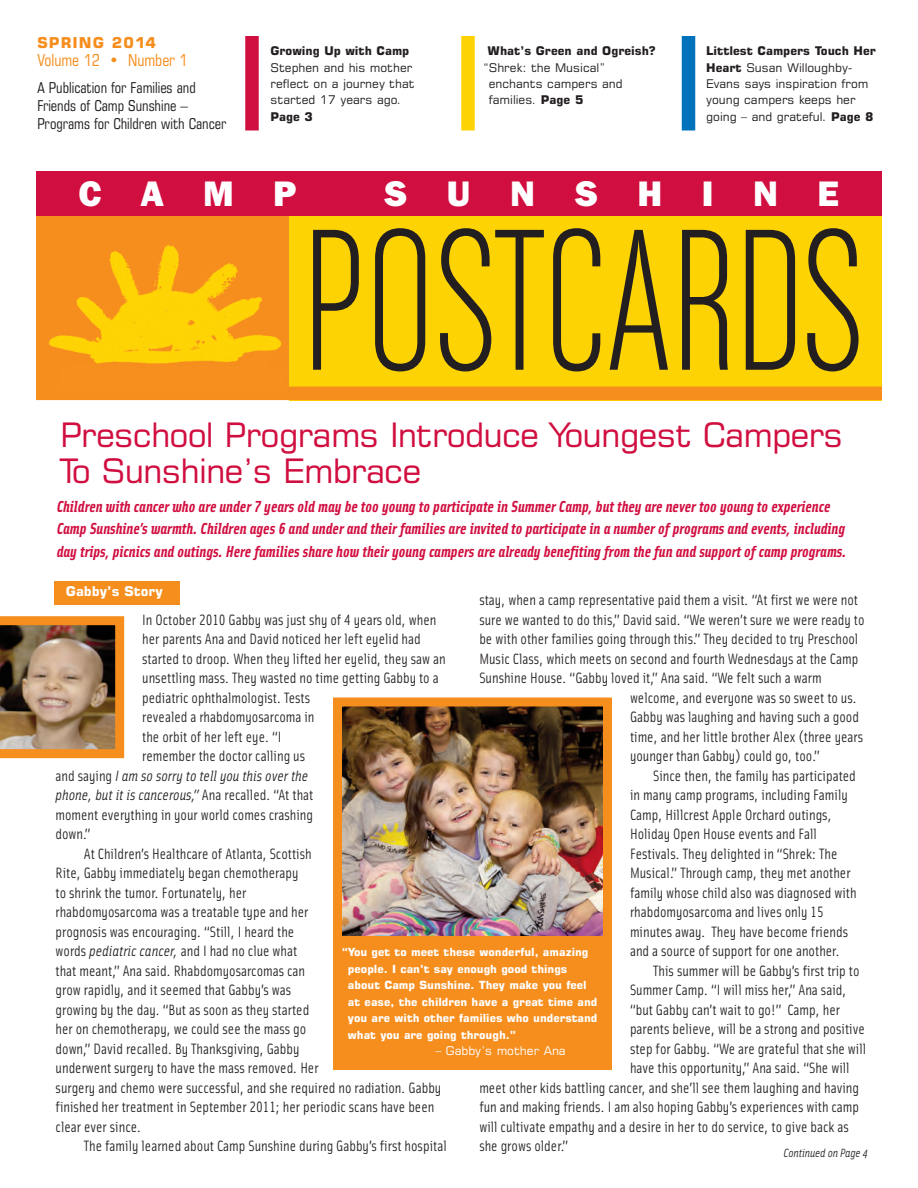
<style>
.page{position:relative;width:918px;height:1188px;background:#fff}
.page>*{position:absolute;margin:0;border:0;box-sizing:border-box;transform-origin:0 0}
.t1{font:214.5px "Chalet Comprime Milan Sixty";letter-spacing:.005em;color:#231f20}
.t2{font:800 35.25px "Franklin Gothic IT Cby BT";letter-spacing:1.12em;color:#fff}
.t3{font:33.75px/36px "Square 721 BT";letter-spacing:-.025em;color:#d10e40}
.t4{font:condensed 16.5px "Square 721 BT";color:#f68e1e}
.t5{font:italic 16.05px/22.5px "Solex Bold Lining";color:#d10e40}
.t6{font:15px/19.5px "Solex Regular Lining";color:#231f20}
.t7{font:italic 15px/19.5px "Solex";color:#231f20}
.t8{font:condensed 15px/18px "Square 721 BT";color:#231f20}
.t9{font:700 15px "Square 721 BT";letter-spacing:.07em;color:#f68e1e}
.t10{font:700 13.5px "Square 721 BT";color:#fff}
.t11{font:12px/16.4px "Square 721 BT";color:#231f20}
.t12{font:700 12px "Square 721 BT";color:#231f20}
.t13{font:12px "Square 721 BT";color:#fff}
.t14{font:italic 12px "Solex";letter-spacing:-.01em;color:#231f20}
.t15{font:700 11.25px/16.5px "Square 721 BT";color:#fff}
.s1{font-weight:700}
.s2{font-family:"Solex Regular Lining";font-style:normal}
.s3{font-style:italic}
</style>
<div class="page">
<div style="left:54px;top:581px;width:125px;height:24px;background:#f68e1e"></div>
<div style="left:333px;top:930px;width:279px;height:140px;background:#f68e1e"></div>
<div style="left:36px;top:210px;width:253px;height:190px;background:#f68e1e"></div>
<img style="left:49px;top:245px;width:233px;height:119px">
<div style="left:289px;top:215px;width:593px;height:185px;background:#fed304"></div>
<div style="left:36px;top:171px;width:846px;height:44px;background:#d10e40"></div>
<div style="left:36px;top:387px;width:846px;height:13px;background:#f68e1e"></div>
<div style="left:245px;top:36px;width:14px;height:94px;background:#d10e40"></div>
<div style="left:461px;top:36px;width:14px;height:94px;background:#fed304"></div>
<div style="left:682px;top:36px;width:13px;height:94px;background:#0072bc"></div>
<img style="left:343px;top:708px;width:259px;height:227px">
<div style="left:333px;top:698px;width:279px;height:247px;border:9px solid #f68e1e"></div>
<img style="left:0;top:616px;width:124px;height:142px">
<p class="t9" style="left:38px;top:37px;width:120px">SPRING 2014</p>
<p class="t4" style="left:38px;top:54px;width:152px">Volume 12 • Number 1</p>
<p class="t8" style="left:38px;top:80px;width:190px">A Publication for Families and<br>Friends of Camp Sunshine –<br>Programs for Children with Cancer</p>
<p class="t12" style="left:271px;top:46px;width:140px">Growing Up with Camp</p>
<p class="t11" style="left:271px;top:60px;width:146px">Stephen and his mother reflect on a journey that started 17 years ago.</p>
<p class="t12" style="left:271px;top:112px;width:44px">Page 3</p>
<p class="t12" style="left:488px;top:46px;width:170px">What’s Green and Ogreish?</p>
<p class="t11" style="left:489px;top:60px;width:135px;text-indent:-6px">“Shrek: the Musical” enchants campers and families. <span class="s1">Page 5</span></p>
<p class="t11" style="left:706px;top:44px;width:171px"><span class="s1">Littlest Campers Touch Her<br>Heart</span> Susan Willoughby-<br>Evans says inspiration from young campers keeps her going – and grateful. <span class="s1">Page 8</span></p>
<h2 class="t2" style="left:78px;top:181px;width:220px">CAMP</h2>
<h2 class="t2" style="left:384px;top:181px;width:457px">SUNSHINE</h2>
<h1 class="t1" style="left:302px;top:170px;width:564px">POSTCARDS</h1>
<h3 class="t3" style="left:60px;top:420px;width:785px">Preschool Programs Introduce Youngest Campers<br>To Sunshine’s Embrace</h3>
<p class="t5" style="left:57px;top:495px;width:791px">Children with cancer who are under 7 years old may be too young to participate in Summer Camp, but they are never too young to experience<br>Camp Sunshine’s warmth. Children ages 6 and under and their families are invited to participate in a number of programs and events, including day trips, picnics and outings. Here families share how their young campers are already benefiting from the fun and support of camp programs.</p>
<p class="t10" style="left:66px;top:586px;width:98px">Gabby’s Story</p>
<p class="t6" style="left:142px;top:610px;width:305px">In October 2010 Gabby was just shy of 4 years old, when her parents Ana and David noticed her left eyelid had started to droop. When they lifted her eyelid, they saw an unsettling mass. They wasted no time getting Gabby to a pediatric ophthalmologist. Tests<br>revealed a rhabdomyosarcoma in<br>the orbit of her left eye. “I<br>remember the doctor calling us</p>
<p class="t7" style="left:56px;top:766px;width:259px"><span class="s2">and saying</span> I am so sorry to tell you this over the phone, but it is cancerous,” <span class="s2">Ana recalled. “At that</span></p>
<p class="t6" style="left:56px;top:805px;width:259px">moment everything in your world comes crashing down.”</p>
<p class="t6" style="left:56px;top:844px;width:387px;text-indent:28px">At Children’s Healthcare of Atlanta, Scottish<br>Rite, Gabby immediately began chemotherapy<br>to shrink the tumor. Fortunately, her<br>rhabdomyosarcoma was a treatable type and her<br>prognosis was encouraging. “Still, I heard the<br>words <span class="s3">pediatric cancer,</span> and I had no clue what<br>that meant,” Ana said. Rhabdomyosarcomas can<br>grow rapidly, and it seemed that Gabby’s was<br>growing by the day. “But as soon as they started<br>her on chemotherapy, we could see the mass go<br>down,” David recalled. By Thanksgiving, Gabby<br>underwent surgery to have the mass removed. Her<br>surgery and chemo were successful, and she required no radiation. Gabby finished her treatment in September 2011; her periodic scans have been clear ever since.</p>
<p class="t6" style="left:84px;top:1136px;width:364px">The family learned about Camp Sunshine during Gabby’s first hospital</p>
<p class="t6" style="left:479px;top:591px;width:380px">stay, when a camp representative paid them a visit. “At first we were not</p>
<p class="t6" style="left:479px;top:610px;width:387px">sure we wanted to do this,” David said. “We weren’t sure we were ready to</p>
<p class="t6" style="left:479px;top:630px;width:381px">be with other families going through this.” They decided to try Preschool</p>
<p class="t6" style="left:479px;top:649px;width:380px">Music Class, which meets on second and fourth Wednesdays at the Camp</p>
<p class="t6" style="left:479px;top:669px;width:344px">Sunshine House. “Gabby loved it,” Ana said. “We felt such a warm</p>
<p class="t6" style="left:630px;top:688px;width:228px">welcome, and everyone was so sweet to us.</p>
<p class="t6" style="left:630px;top:708px;width:230px">Gabby was laughing and having such a good</p>
<p class="t6" style="left:630px;top:727px;width:235px">time, and her little brother Alex (three years</p>
<p class="t6" style="left:630px;top:747px;width:191px">younger than Gabby) could go, too.”</p>
<p class="t6" style="left:653px;top:766px;width:204px">Since then, the family has participated</p>
<p class="t6" style="left:630px;top:786px;width:219px">in many camp programs, including Family</p>
<p class="t6" style="left:630px;top:805px;width:203px">Camp, Hillcrest Apple Orchard outings,</p>
<p class="t6" style="left:630px;top:825px;width:189px">Holiday Open House events and Fall</p>
<p class="t6" style="left:630px;top:844px;width:209px">Festivals. They delighted in “Shrek: The</p>
<p class="t6" style="left:630px;top:864px;width:222px">Musical.” Through camp, they met another</p>
<p class="t6" style="left:630px;top:883px;width:228px">family whose child also was diagnosed with</p>
<p class="t6" style="left:630px;top:903px;width:195px">rhabdomyosarcoma and lives only 15</p>
<p class="t6" style="left:630px;top:922px;width:220px">minutes away. They have become friends</p>
<p class="t6" style="left:630px;top:942px;width:211px">and a source of support for one another.</p>
<p class="t6" style="left:653px;top:961px;width:208px">This summer will be Gabby’s first trip to</p>
<p class="t6" style="left:630px;top:981px;width:218px">Summer Camp. “I will miss her,” Ana said,</p>
<p class="t6" style="left:630px;top:1000px;width:212px">“but Gabby can’t wait to go!” Camp, her</p>
<p class="t6" style="left:630px;top:1020px;width:236px">parents believe, will be a strong and positive</p>
<p class="t6" style="left:630px;top:1039px;width:238px">step for Gabby. “We are grateful that she will</p>
<p class="t6" style="left:630px;top:1059px;width:221px">have this opportunity,” Ana said. “She will</p>
<p class="t6" style="left:479px;top:1078px;width:381px">meet other kids battling cancer, and she’ll see them laughing and having</p>
<p class="t6" style="left:479px;top:1098px;width:381px">fun and making friends. I am also hoping Gabby’s experiences with camp</p>
<p class="t6" style="left:479px;top:1117px;width:371px">will cultivate empathy and a desire in her to do service, to give back as</p>
<p class="t6" style="left:479px;top:1137px;width:90px">she grows older.”</p>
<p class="t15" style="left:348px;top:945px;width:251px;text-indent:-6px">“You get to meet these wonderful, amazing people. I can’t say enough good things about Camp Sunshine. They make you feel at ease, the children have a great time and you are with other families who understand what you are going through.”</p>
<p class="t13" style="left:435px;top:1047px;width:132px">– Gabby’s mother Ana</p>
<p class="t14" style="left:784px;top:1146px;width:86px">Continued on Page 4</p>
</div>
